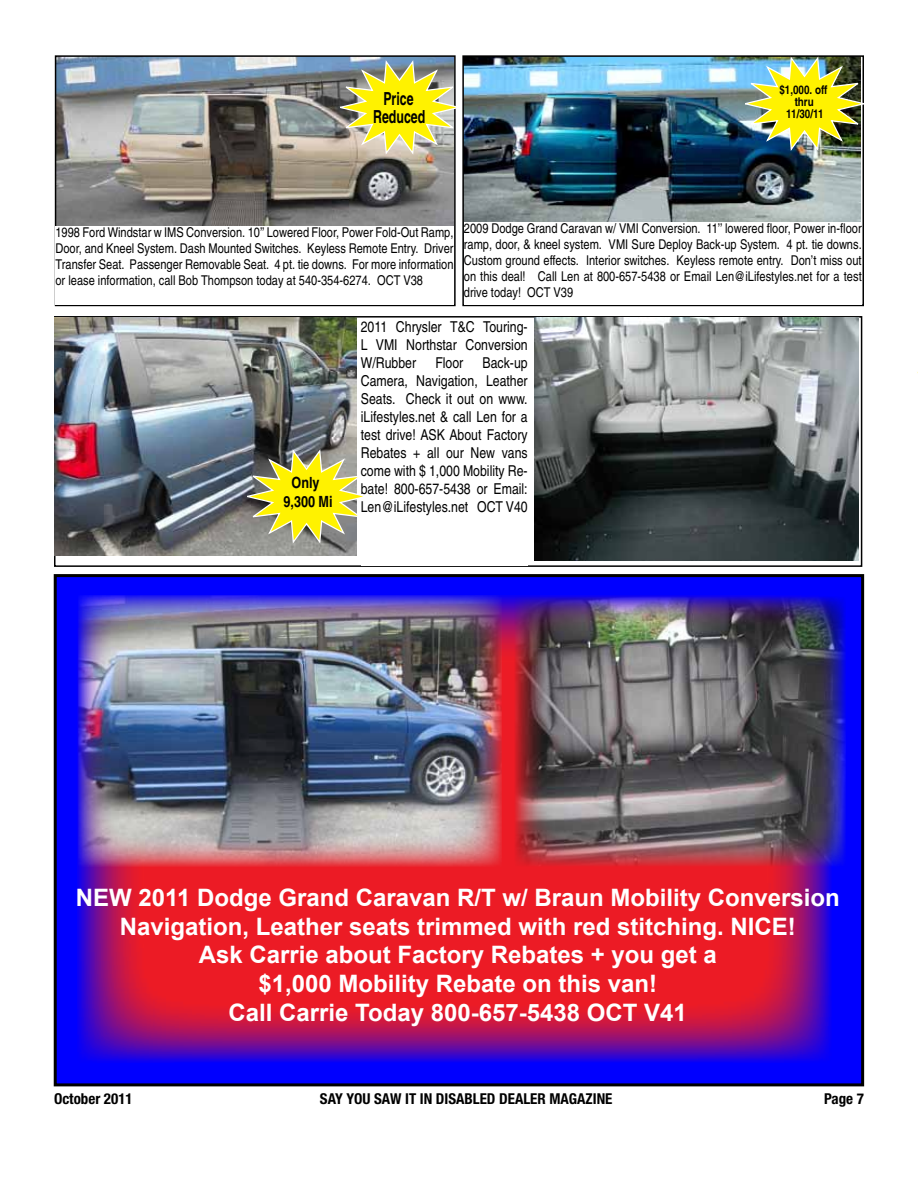
<style>
.page{position:relative;width:918px;height:1188px;background:#fff}
.page>*{position:absolute;margin:0;border:0;box-sizing:border-box;transform-origin:0 0}
.t1{font:700 24px/28.8px "Arial";color:#fff;text-align:center}
.t2{font:700 condensed 18px/18px "Helvetica";color:#000;text-align:center;scale:.84 1}
.t3{font:700 condensed 15.45px/18.6px "Helvetica";color:#000;text-align:center}
.t4{font:condensed 15px/18px "Helvetica";color:#000;text-align:justify}
.t5{font:700 condensed 15px "Helvetica Neue";color:#000}
.t6{font:condensed 13.5px/16.2px "Helvetica";color:#000;text-align:justify}
.t7{font:700 condensed 12px/12px "Helvetica";color:#000;text-align:center}
</style>
<div class="page">
<img style="left:58px;top:58px;width:395px;height:168px">
<div style="left:55px;top:55px;width:401px;height:251px;border:2px solid #000"></div>
<div style="left:56px;top:226px;width:398px;height:78px;background:#fff"></div>
<img style="left:465px;top:58px;width:396px;height:164px">
<div style="left:462px;top:55px;width:402px;height:251px;border:2px solid #000"></div>
<div style="left:464px;top:222px;width:398px;height:82px;background:#fff"></div>
<div style="left:54px;top:316px;width:808px;height:251px;border:2px solid #000"></div>
<div style="left:361px;top:320px;width:167px;height:245px;background:#fff"></div>
<svg style="left:335px;top:58px;width:129px;height:98px;background:#c7c46c"></svg>
<img style="left:534px;top:318px;width:324px;height:243px">
<div style="left:55px;top:576px;width:808px;height:509px;background:#00f"></div>
<div style="left:54px;top:574px;width:810px;height:512px;border:3px solid #000"></div>
<svg style="left:78px;top:596px;width:753px;height:466px;background:#c51648"></svg>
<img style="left:514px;top:597px;width:332px;height:269px">
<img style="left:78px;top:595px;width:424px;height:271px">
<img style="left:740px;top:55px;width:124px;height:98px">
<img style="left:54px;top:318px;width:302px;height:238px">
<svg style="left:242px;top:447px;width:121px;height:98px;background:#bcb758"></svg>
<h2 class="t2" style="left:373px;top:89px;width:64px">Price<br>Reduced</h2>
<p class="t7" style="left:779px;top:83px;width:50px">$1,000. off thru<br>11/30/11</p>
<p class="t6" style="left:56px;top:224px;width:400px">1998 Ford Windstar w IMS Conversion. 10’’ Lowered Floor, Power Fold-Out Ramp, Door, and Kneel System. Dash Mounted Switches. Keyless Remote Entry. Driver Transfer Seat. Passenger Removable Seat. 4 pt. tie downs. For more information or lease information, call Bob Thompson today at 540-354-6274. OCT V38</p>
<p class="t6" style="left:464px;top:220px;width:399px">2009 Dodge Grand Caravan w/ VMI Conversion. 11’’ lowered floor, Power in-floor ramp, door, &amp; kneel system. VMI Sure Deploy Back-up System. 4 pt. tie downs.<br>Custom ground effects. Interior switches. Keyless remote entry. Don’t miss out on this deal! Call Len at 800-657-5438 or Email Len@iLifestyles.net for a test drive today! OCT V39</p>
<p class="t4" style="left:361px;top:318px;width:168px">2011 Chrysler T&amp;C Touring-L VMI Northstar Conversion W/Rubber</p>
<p class="t4" style="left:361px;top:354px;width:168px;text-indent:122px">Back-up Camera, Navigation, Leather Seats. Check it out on www. iLifestyles.net &amp; call Len for a test drive! ASK About Factory Rebates + all our New vans come with $ 1,000 Mobility Re&shy;bate! 800-657-5438 or Email:<br>Len@iLifestyles.net OCT V40</p>
<p class="t4" style="left:435px;top:354px;width:30px">Floor</p>
<p class="t3" style="left:283px;top:473px;width:51px">Only<br>9,300 Mi</p>
<p class="t1" style="left:76px;top:884px;width:766px">NEW 2011 Dodge Grand Caravan R/T w/ Braun Mobility Conversion Navigation, Leather seats trimmed with red stitching. NICE!<br>Ask Carrie about Factory Rebates + you get a<br>$1,000 Mobility Rebate on this van!<br>Call Carrie Today 800-657-5438 OCT V41</p>
<p class="t5" style="left:54px;top:1090px;width:80px">October 2011</p>
<p class="t5" style="left:320px;top:1090px;width:294px">SAY YOU SAW IT IN DISABLED DEALER MAGAZINE</p>
<p class="t5" style="left:824px;top:1090px;width:41px">Page 7</p>
</div>
